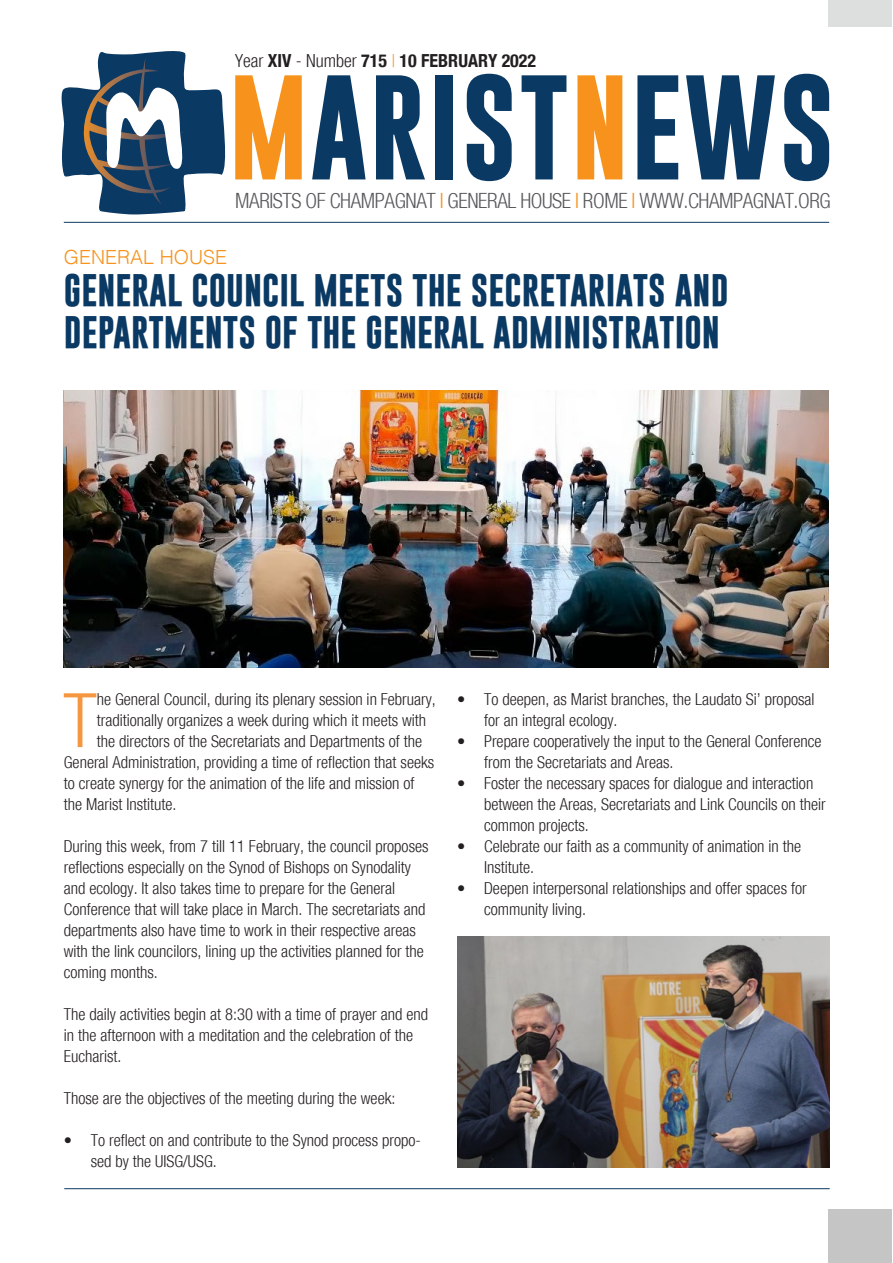
<style>
.page{position:relative;width:893px;height:1263px;background:#fff}
.page>*{position:absolute;margin:0;border:0;box-sizing:border-box;transform-origin:0 0}
.t1{font:700 106.5px "Gobold";letter-spacing:.015em;color:#0a3963}
.Testo_normal{font:300 condensed 75.3px "Helvetica Neue";color:#f79641}
.Titolo{font:700 33px/42px "Gobold";color:#0a3963}
.t2{font:300 condensed 21px "Helvetica Neue";letter-spacing:-.02em;color:#57585a}
.sommario{font:300 19.5px "Helvetica";color:#f7931d}
.t3{font:700 condensed 18px "Helvetica Neue";color:#231f20}
.Testo_normal-2{font:300 condensed 16.5px/21px "Helvetica Neue";color:#231f20}
.s1{font-weight:300}
.s2{font-weight:300;color:#f7931d}
.s3{color:#f7931d}
</style>
<div class="page">
<hr style="left:64px;top:222px;width:765px;height:1px;background:#0a3963">
<svg style="left:61px;top:51px;width:165px;height:164px"></svg>
<div style="left:828px;top:1209px;width:64px;height:54px;background:#c4c5c4"></div>
<div style="left:828px;top:0;width:64px;height:27px;background:#dddede"></div>
<hr style="left:64px;top:1188px;width:766px;height:1px;background:#0a3963">
<img style="left:64px;top:390px;width:764px;height:277px">
<img style="left:457px;top:936px;width:373px;height:231px">
<p class="t3" style="left:235px;top:46px;width:303px"><span class="s1">Year</span> XIV <span class="s1">- Number</span> 715 <span class="s2">|</span> 10 FEBRUARY 2022</p>
<h1 class="t1" style="left:228px;top:58px;width:608px"><span class="s3">M</span>ARIST<span class="s3">N</span>EWS</h1>
<p class="t2" style="left:235px;top:188px;width:597px">MARISTS OF CHAMPAGNAT <span class="s3">I</span> GENERAL HOUSE <span class="s3">I</span> ROME <span class="s3">I</span> WWW.CHAMPAGNAT.ORG</p>
<p class="sommario" style="left:64px;top:240px;width:165px">GENERAL HOUSE</p>
<p class="Titolo" style="left:64px;top:269px;width:666px">GENERAL COUNCIL MEETS THE SECRETARIATS AND<br>DEPARTMENTS OF THE GENERAL ADMINISTRATION</p>
<p class="Testo_normal" style="left:63px;top:677px;width:35px">T</p>
<p class="Testo_normal-2" style="left:97px;top:689px;width:341px">he General Council, during its plenary session in February,</p>
<p class="Testo_normal-2" style="left:97px;top:710px;width:331px">traditionally organizes a week during which it meets with</p>
<p class="Testo_normal-2" style="left:97px;top:731px;width:327px">the directors of the Secretariats and Departments of the</p>
<p class="Testo_normal-2" style="left:64px;top:752px;width:372px">General Administration, providing a time of reflection that seeks</p>
<p class="Testo_normal-2" style="left:64px;top:773px;width:352px">to create synergy for the animation of the life and mission of</p>
<p class="Testo_normal-2" style="left:64px;top:794px;width:114px">the Marist Institute.</p>
<p class="Testo_normal-2" style="left:64px;top:836px;width:366px">During this week, from 7 till 11 February, the council proposes reflections especially on the Synod of Bishops on Synodality and ecology. It also takes time to prepare for the General Conference that will take place in March. The secretariats and departments also have time to work in their respective areas with the link councilors, lining up the activities planned for the coming months.</p>
<p class="Testo_normal-2" style="left:64px;top:1004px;width:366px">The daily activities begin at 8:30 with a time of prayer and end in the afternoon with a meditation and the celebration of the<br>Eucharist.</p>
<p class="Testo_normal-2" style="left:64px;top:1088px;width:333px">Those are the objectives of the meeting during the week:</p>
<p class="Testo_normal-2" style="left:91px;top:1130px;width:332px;text-indent:-27px">• To reflect on and contribute to the Synod process propo&shy;sed by the UISG/USG.</p>
<p class="Testo_normal-2" style="left:484px;top:689px;width:332px;text-indent:-27px">• To deepen, as Marist branches, the Laudato Si’ proposal for an integral ecology.</p>
<p class="Testo_normal-2" style="left:484px;top:731px;width:339px;text-indent:-27px">• Prepare cooperatively the input to the General Conference from the Secretariats and Areas.</p>
<p class="Testo_normal-2" style="left:484px;top:773px;width:343px;text-indent:-27px">• Foster the necessary spaces for dialogue and interaction between the Areas, Secretariats and Link Councils on their common projects.</p>
<p class="Testo_normal-2" style="left:484px;top:836px;width:318px;text-indent:-27px">• Celebrate our faith as a community of animation in the<br>Institute.</p>
<p class="Testo_normal-2" style="left:484px;top:878px;width:324px;text-indent:-27px">• Deepen interpersonal relationships and offer spaces for community living.</p>
</div>
